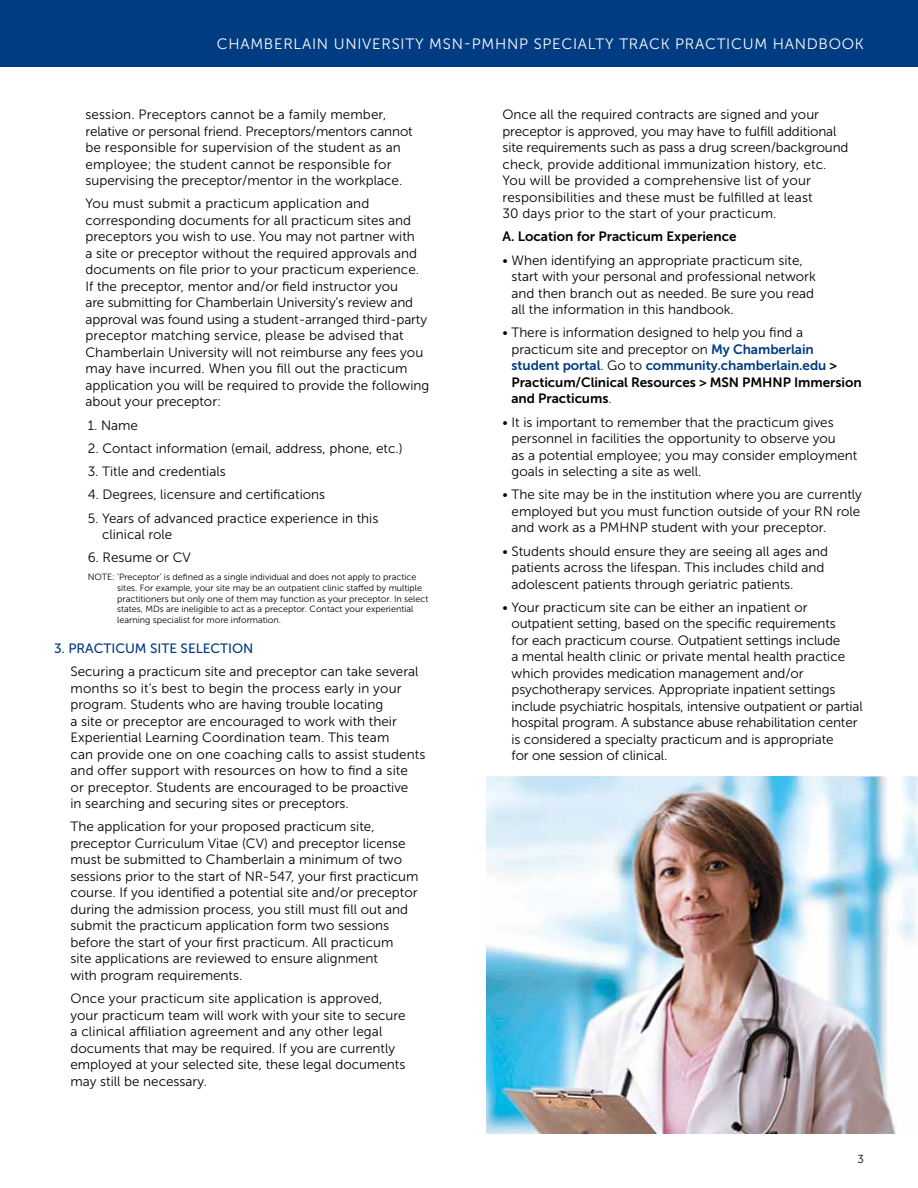
<style>
.page{position:relative;width:918px;height:1188px;background:#fff}
.page>*{position:absolute;margin:0;border:0;box-sizing:border-box;transform-origin:0 0}
.t1{font:15px "Museo Sans 300";letter-spacing:.05em;color:#fff}
.Body_-_Indent_1{font:13.5px/16.5px "Museo Sans 300";color:#000}
.Body_-_Museo{font:13.5px/16.5px "Museo Sans 300";color:#000}
.Body_-_Indent_1-2{font:13.5px "Museo Sans 700";color:#000}
.H3_-_Museo{font:13.5px "Museo Sans 500";color:#003c82}
.t2{font:11.7px "Museo Sans 300";color:#000}
.Mice_-_Indent_1{font:9px/10.8px "Museo Sans 300";color:#000}
.s1{font-family:"Museo Sans 700";color:#003c82}
.s2{font-family:"Museo Sans 700"}
</style>
<div class="page">
<div style="left:0;top:0;width:918px;height:67px;background:#003c82"></div>
<img style="left:486px;top:777px;width:432px;height:357px">
<p class="t1" style="left:217px;top:35px;width:649px">CHAMBERLAIN UNIVERSITY MSN-PMHNP SPECIALTY TRACK PRACTICUM HANDBOOK</p>
<p class="Body_-_Museo" style="left:86px;top:106px;width:329px">session. Preceptors cannot be a family member, relative or personal friend. Preceptors/mentors cannot be responsible for supervision of the student as an employee; the student cannot be responsible for supervising the preceptor/mentor in the workplace.</p>
<p class="Body_-_Museo" style="left:86px;top:196px;width:345px">You must submit a practicum application and corresponding documents for all practicum sites and preceptors you wish to use. You may not partner with<br>a site or preceptor without the required approvals and documents on file prior to your practicum experience.<br>If the preceptor, mentor and/or field instructor you<br>are submitting for Chamberlain University’s review and approval was found using a student-arranged third-party preceptor matching service, please be advised that Chamberlain University will not reimburse any fees you may have incurred. When you fill out the practicum application you will be required to provide the following about your preceptor:</p>
<p class="Body_-_Indent_1" style="left:88px;top:417px;width:52px">1. Name</p>
<p class="Body_-_Indent_1" style="left:88px;top:440px;width:317px">2. Contact information (email, address, phone, etc.)</p>
<p class="Body_-_Indent_1" style="left:88px;top:463px;width:140px">3. Title and credentials</p>
<p class="Body_-_Indent_1" style="left:88px;top:487px;width:239px">4. Degrees, licensure and certifications</p>
<p class="Body_-_Indent_1" style="left:102px;top:510px;width:278px;text-indent:-14px">5. Years of advanced practice experience in this clinical role</p>
<p class="Body_-_Indent_1" style="left:88px;top:550px;width:105px">6. Resume or CV</p>
<p class="Mice_-_Indent_1" style="left:117px;top:572px;width:313px;text-indent:-30px">NOTE: ‘Preceptor’ is defined as a single individual and does not apply to practice sites. For example, your site may be an outpatient clinic staffed by multiple practitioners but only one of them may function as your preceptor. In select states, MDs are ineligible to act as a preceptor. Contact your experiential learning specialist for more information.</p>
<p class="H3_-_Museo" style="left:54px;top:641px;width:201px">3. PRACTICUM SITE SELECTION</p>
<p class="Body_-_Indent_1" style="left:70px;top:663px;width:357px">Securing a practicum site and preceptor can take several months so it’s best to begin the process early in your program. Students who are having trouble locating<br>a site or preceptor are encouraged to work with their Experiential Learning Coordination team. This team<br>can provide one on one coaching calls to assist students and offer support with resources on how to find a site<br>or preceptor. Students are encouraged to be proactive<br>in searching and securing sites or preceptors.</p>
<p class="Body_-_Indent_1" style="left:70px;top:819px;width:350px">The application for your proposed practicum site, preceptor Curriculum Vitae (CV) and preceptor license must be submitted to Chamberlain a minimum of two sessions prior to the start of NR-547, your first practicum course. If you identified a potential site and/or preceptor during the admission process, you still must fill out and submit the practicum application form two sessions before the start of your first practicum. All practicum<br>site applications are reviewed to ensure alignment<br>with program requirements.</p>
<p class="Body_-_Indent_1" style="left:70px;top:990px;width:337px">Once your practicum site application is approved, your practicum team will work with your site to secure a clinical affiliation agreement and any other legal documents that may be required. If you are currently employed at your selected site, these legal documents may still be necessary.</p>
<p class="Body_-_Indent_1" style="left:502px;top:106px;width:348px">Once all the required contracts are signed and your preceptor is approved, you may have to fulfill additional site requirements such as pass a drug screen/background check, provide additional immunization history, etc.<br>You will be provided a comprehensive list of your responsibilities and these must be fulfilled at least<br>30 days prior to the start of your practicum.</p>
<p class="Body_-_Indent_1-2" style="left:502px;top:229px;width:236px">A. Location for Practicum Experience</p>
<p class="Body_-_Indent_1" style="left:512px;top:252px;width:306px;text-indent:-9px">• When identifying an appropriate practicum site, start with your personal and professional network and then branch out as needed. Be sure you read all the information in this handbook.</p>
<p class="Body_-_Indent_1" style="left:511px;top:325px;width:352px;text-indent:-9px">• There is information designed to help you find a practicum site and preceptor on <span class="s1">My Chamberlain student portal</span>. Go to <span class="s1">community.chamberlain.edu</span> <span class="s2">&gt; Practicum/Clinical Resources &gt; MSN PMHNP Immersion and Practicums</span>.</p>
<p class="Body_-_Indent_1" style="left:512px;top:414px;width:347px;text-indent:-9px">• It is important to remember that the practicum gives personnel in facilities the opportunity to observe you<br>as a potential employee; you may consider employment goals in selecting a site as well.</p>
<p class="Body_-_Indent_1" style="left:512px;top:487px;width:352px;text-align:justify;text-indent:-9px">• The site may be in the institution where you are currently employed but you must function outside of your RN role and work as a PMHNP student with your preceptor.</p>
<p class="Body_-_Indent_1" style="left:512px;top:543px;width:318px;text-indent:-9px">• Students should ensure they are seeing all ages and patients across the lifespan. This includes child and adolescent patients through geriatric patients.</p>
<p class="Body_-_Indent_1" style="left:512px;top:599px;width:353px;text-indent:-9px">• Your practicum site can be either an inpatient or outpatient setting, based on the specific requirements<br>for each practicum course. Outpatient settings include<br>a mental health clinic or private mental health practice which provides medication management and/or psychotherapy services. Appropriate inpatient settings include psychiatric hospitals, intensive outpatient or partial hospital program. A substance abuse rehabilitation center is considered a specialty practicum and is appropriate<br>for one session of clinical.</p>
<p class="t2" style="left:857px;top:1153px;width:8px">3</p>
</div>
